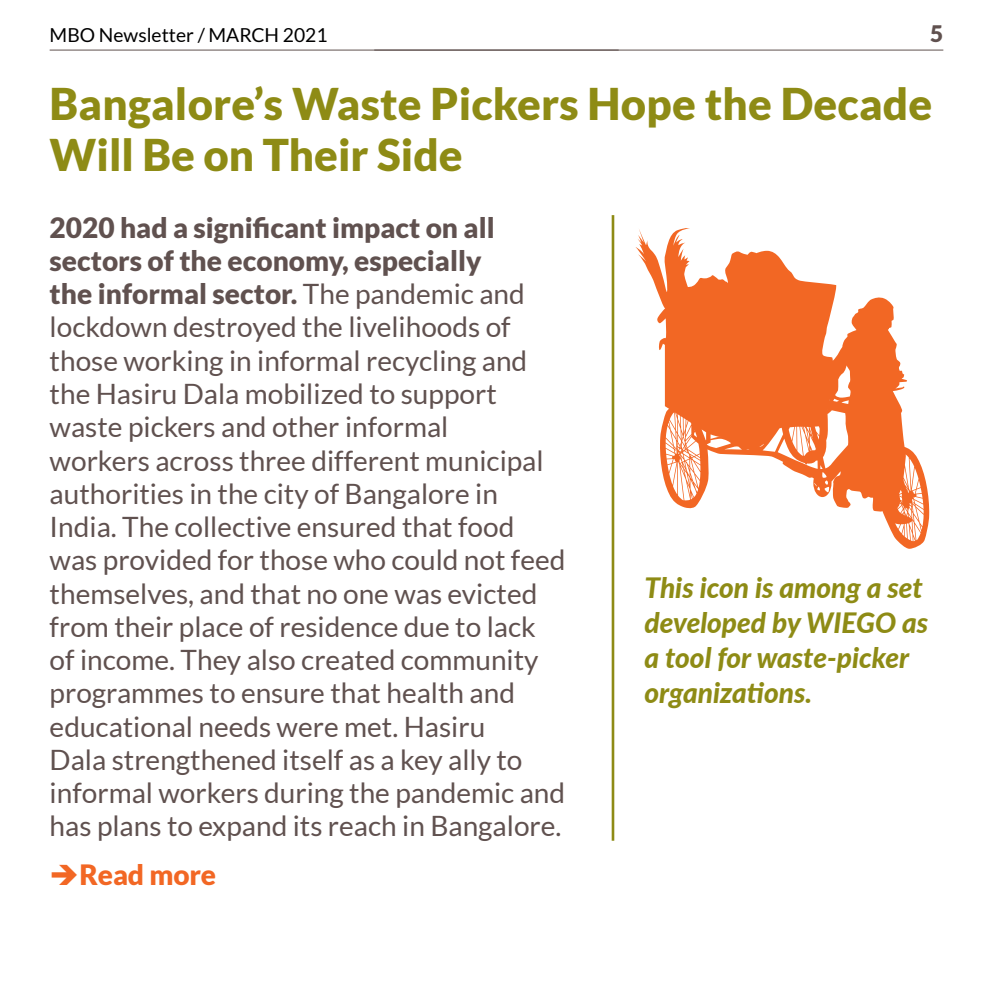
<style>
.page{position:relative;width:993px;height:993px;background:#fff}
.page>*{position:absolute;margin:0;border:0;box-sizing:border-box;transform-origin:0 0}
.t1{font:900 43.75px/50.8px "Lato";letter-spacing:.005em;color:#8e8b15}
.t2{font:28px/33.2px "Lato";color:#60514f}
.t3{font:italic 800 28px/35px "Lato";color:#8e8b15}
.t4{font:900 28px "Lato";letter-spacing:-.005em;color:#f26724}
.t5{font:900 22.75px "Lato";color:#60514f}
.t6{font:19.25px "Lato";color:#000}
.s1{font-weight:900}
</style>
<div class="page">
<hr style="left:374px;top:50px;width:569px;height:1px;background:#60514f">
<hr style="left:50px;top:50px;width:568px;height:1px;background:#60514f">
<hr style="left:611px;top:215px;width:3px;height:625px;background:#8e8b15">
<svg style="left:635px;top:228px;width:294px;height:320px"></svg>
<p class="t6" style="left:50px;top:24px;width:279px">MBO Newsletter / MARCH 2021</p>
<p class="t5" style="left:929px;top:24px;width:15px">5</p>
<h1 class="t1" style="left:50px;top:81px;width:883px">Bangalore’s Waste Pickers Hope the Decade<br>Will Be on Their Side</h1>
<p class="t2" style="left:50px;top:213px;width:517px"><span class="s1">2020 had a significant impact on all sectors of the economy, especially<br>the informal sector.</span> The pandemic and lockdown destroyed the livelihoods of those working in informal recycling and the Hasiru Dala mobilized to support waste pickers and other informal<br>workers across three different municipal authorities in the city of Bangalore in India. The collective ensured that food was provided for those who could not feed themselves, and that no one was evicted from their place of residence due to lack of income. They also created community programmes to ensure that health and educational needs were met. Hasiru<br>Dala strengthened itself as a key ally to informal workers during the pandemic and has plans to expand its reach in Bangalore.</p>
<p class="t4" style="left:50px;top:862px;width:168px">➔Read more</p>
<p class="t3" style="left:644px;top:572px;width:285px">This icon is among a set developed by WIEGO as a tool for waste-picker organizations.</p>
</div>
